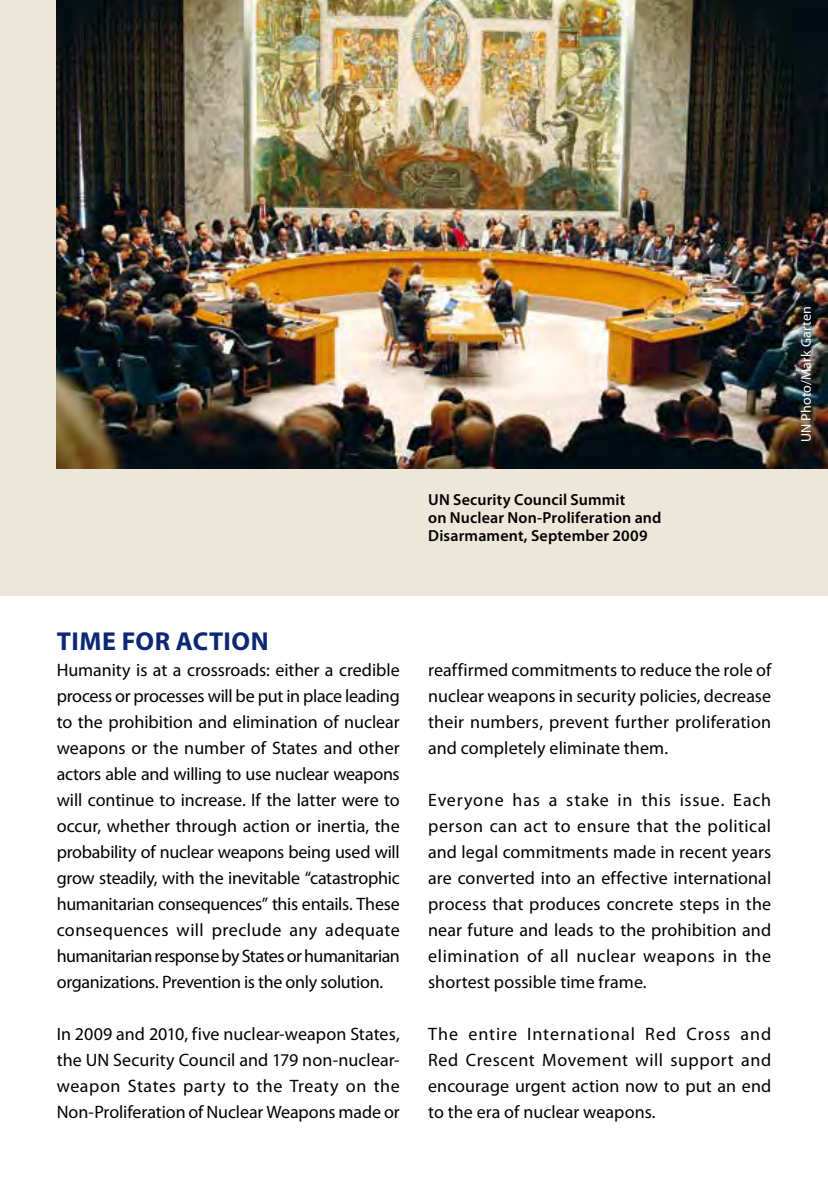
<style>
.page{position:relative;width:828px;height:1191px;background:#fff}
.page>*{position:absolute;margin:0;border:0;box-sizing:border-box;transform-origin:0 0}
.t1{font:700 26px "Myriad Pro";letter-spacing:.02em;color:#0c2774}
.t2{font:18px/26px "Myriad Pro";color:#000;text-align:justify}
.t3{font:600 16px/18px "Myriad Pro";letter-spacing:.01em;color:#000}
.t4{font:14px "Myriad Pro";letter-spacing:.015em;color:#fff}
</style>
<div class="page">
<div style="left:0;top:0;width:828px;height:595px;background:#ede7db"></div>
<img style="left:57px;top:0;width:771px;height:468px">
<p class="t3" style="left:428px;top:490px;width:235px">UN Security Council Summit<br>on Nuclear Non-Proliferation and<br>Disarmament, September 2009</p>
<p class="t4" style="left:797px;top:442px;width:137px;rotate:-90deg">UN Photo/Mark Garten</p>
<p class="t1" style="left:57px;top:624px;width:213px">TIME FOR ACTION</p>
<p class="t2" style="left:57px;top:657px;width:345px">Humanity is at a crossroads: either a credible process or processes will be put in place leading to the prohibition and elimination of nuclear weapons or the number of States and other actors able and willing to use nuclear weapons will continue to increase. If the latter were to occur, whether through action or inertia, the probability of nuclear weapons being used will grow steadily, with the inevitable “catastrophic humanitarian consequences” this entails. These consequences will preclude any adequate humanitarian response by States or humanitarian organizations. Prevention is the only solution.</p>
<p class="t2" style="left:57px;top:1021px;width:345px">In 2009 and 2010, five nuclear-weapon States, the UN Security Council and 179 non-nuclear&shy;weapon States party to the Treaty on the Non-Proliferation of Nuclear Weapons made or</p>
<p class="t2" style="left:428px;top:657px;width:344px">reaffirmed commitments to reduce the role of nuclear weapons in security policies, decrease their numbers, prevent further proliferation and completely eliminate them.</p>
<p class="t2" style="left:428px;top:787px;width:345px">Everyone has a stake in this issue. Each person can act to ensure that the political and legal commitments made in recent years are converted into an effective international process that produces concrete steps in the near future and leads to the prohibition and elimination of all nuclear weapons in the shortest possible time frame.</p>
<p class="t2" style="left:428px;top:1020px;width:344px">The entire International Red Cross and Red Crescent Movement will support and encourage urgent action now to put an end to the era of nuclear weapons.</p>
</div>
